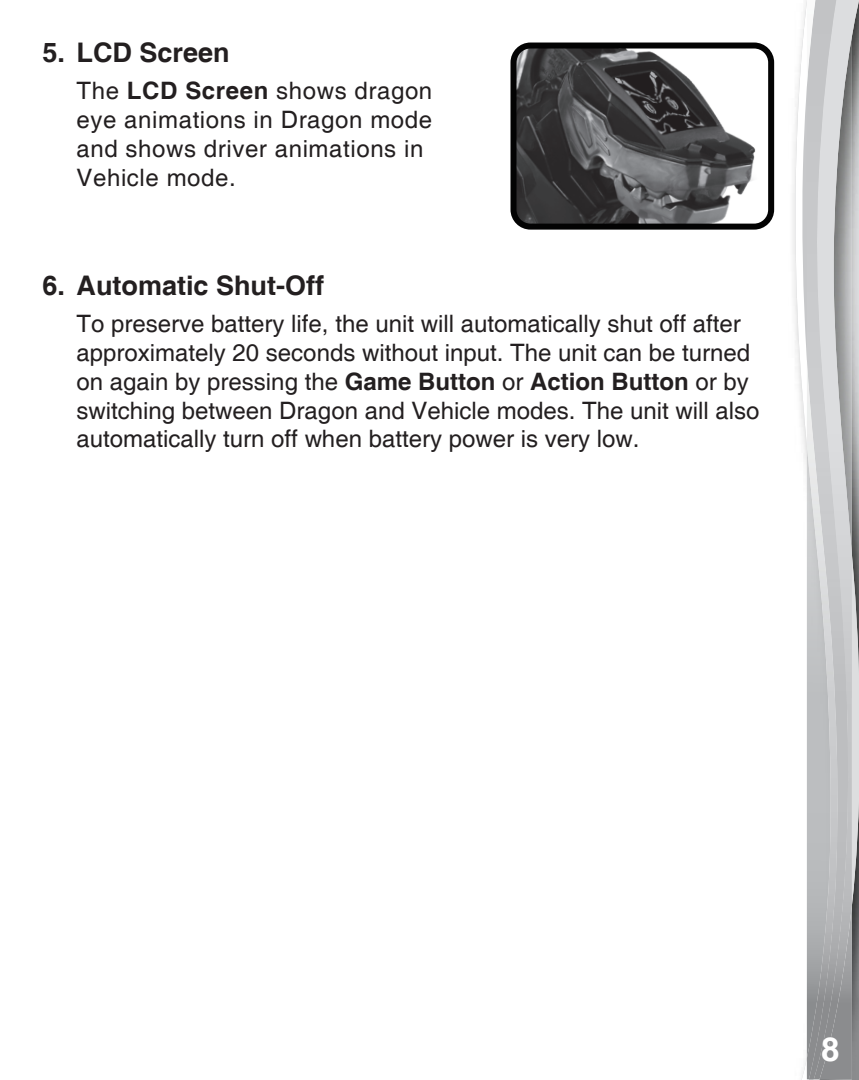
<style>
.page{position:relative;width:859px;height:1080px;background:#fff}
.page>*{position:absolute;margin:0;border:0;box-sizing:border-box;transform-origin:0 0}
.t1{font:700 33px "Helvetica";color:#fff}
.point{font:700 27px "Helvetica";color:#231f20}
.point-2{font:24px/28.8px "Helvetica";color:#231f20}
.point-3{font:24px/28.8px "Helvetica";letter-spacing:.025em;color:#231f20}
.s1{font-weight:700}
</style>
<div class="page">
<svg style="left:795px;top:0;width:12px;height:1080px"></svg>
<svg style="left:807px;top:0;width:52px;height:1080px;background:#a5a6a7"></svg>
<img style="left:850px;top:0;width:2px;height:1079px">
<img style="left:840px;top:0;width:10px;height:1079px">
<img style="left:807px;top:0;width:33px;height:1079px">
<img style="left:517px;top:50px;width:250px;height:173px">
<div style="left:510px;top:43px;width:264px;height:187px;border:6px solid #030303;border-radius:17px"></div>
<p class="point" style="left:43px;top:36px;width:189px">5. LCD Screen</p>
<p class="point-3" style="left:77px;top:78px;width:357px">The <span class="s1">LCD Screen</span> shows dragon eye animations in Dragon mode and shows driver animations in<br>Vehicle mode.</p>
<p class="point" style="left:43px;top:269px;width:283px">6. Automatic Shut-Off</p>
<p class="point-2" style="left:77px;top:310px;width:684px">To preserve battery life, the unit will automatically shut off after approximately 20 seconds without input. The unit can be turned on again by pressing the <span class="s1">Game Button</span> or <span class="s1">Action Button</span> or by switching between Dragon and Vehicle modes. The unit will also automatically turn off when battery power is very low.</p>
<h1 class="t1" style="left:821px;top:1029px;width:20px">8</h1>
</div>
